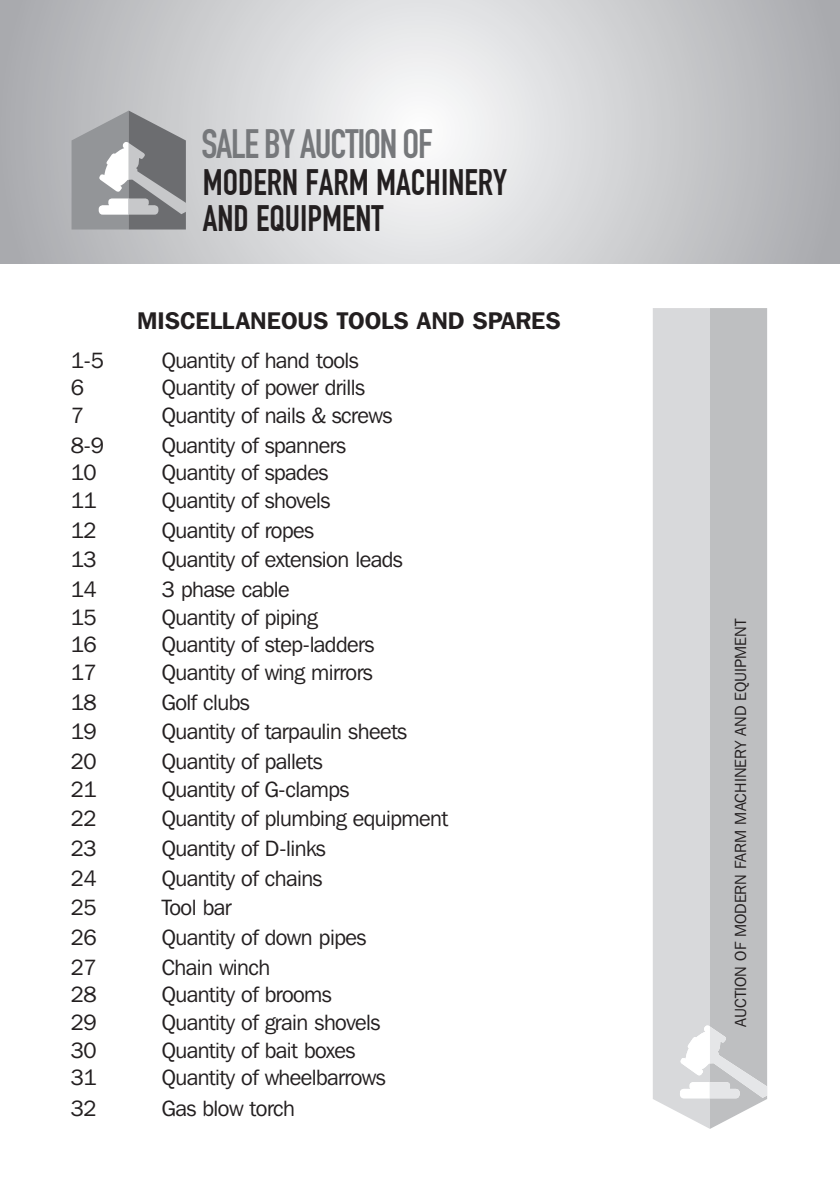
<style>
.page{position:relative;width:840px;height:1191px;background:#fff}
.page>*{position:absolute;margin:0;border:0;box-sizing:border-box;transform-origin:0 0}
.t1{font:700 40.4px "DIN Condensed";letter-spacing:-.03em;color:#76787b}
.t2{font:700 36px/36px "DIN Condensed";color:#231f20}
.t3{font:600 24px "Franklin Gothic IT Cby BT";color:#231f20}
.t4{font:22px "Franklin Gothic IT Cby BT";letter-spacing:-.025em;color:#231f20}
.t5{font:16px "Franklin Gothic IT Cby BT";color:#231f20}
</style>
<div class="page">
<svg style="left:71px;top:111px;width:115px;height:118px;background:#9b9c9f"></svg>
<div style="left:653px;top:308px;width:56px;height:820px;background:#d8d9db"></div>
<div style="left:709px;top:308px;width:57px;height:820px;background:#bebfc1"></div>
<svg style="left:679px;top:1025px;width:87px;height:73px"></svg>
<h1 class="t1" style="left:201px;top:120px;width:233px">SALE BY AUCTION OF</h1>
<h2 class="t2" style="left:203px;top:169px;width:305px">MODERN FARM MACHINERY<br>AND EQUIPMENT</h2>
<p class="t3" style="left:137px;top:312px;width:425px">MISCELLANEOUS TOOLS AND SPARES</p>
<p class="t4" style="left:71px;top:346px;width:34px">1-5</p>
<p class="t4" style="left:162px;top:346px;width:198px">Quantity of hand tools</p>
<p class="t4" style="left:71px;top:374px;width:15px">6</p>
<p class="t4" style="left:162px;top:374px;width:205px">Quantity of power drills</p>
<p class="t4" style="left:71px;top:402px;width:15px">7</p>
<p class="t4" style="left:162px;top:402px;width:232px">Quantity of nails &amp; screws</p>
<p class="t4" style="left:71px;top:431px;width:34px">8-9</p>
<p class="t4" style="left:162px;top:431px;width:186px">Quantity of spanners</p>
<p class="t4" style="left:71px;top:459px;width:27px">10</p>
<p class="t4" style="left:162px;top:459px;width:168px">Quantity of spades</p>
<p class="t4" style="left:71px;top:487px;width:27px">11</p>
<p class="t4" style="left:162px;top:487px;width:170px">Quantity of shovels</p>
<p class="t4" style="left:71px;top:516px;width:27px">12</p>
<p class="t4" style="left:162px;top:516px;width:154px">Quantity of ropes</p>
<p class="t4" style="left:71px;top:546px;width:27px">13</p>
<p class="t4" style="left:162px;top:546px;width:242px">Quantity of extension leads</p>
<p class="t4" style="left:71px;top:576px;width:27px">14</p>
<p class="t4" style="left:162px;top:576px;width:129px">3 phase cable</p>
<p class="t4" style="left:71px;top:603px;width:27px">15</p>
<p class="t4" style="left:162px;top:603px;width:157px">Quantity of piping</p>
<p class="t4" style="left:71px;top:631px;width:27px">16</p>
<p class="t4" style="left:162px;top:631px;width:214px">Quantity of step-ladders</p>
<p class="t4" style="left:71px;top:658px;width:27px">17</p>
<p class="t4" style="left:162px;top:658px;width:213px">Quantity of wing mirrors</p>
<p class="t4" style="left:71px;top:688px;width:27px">18</p>
<p class="t4" style="left:162px;top:688px;width:89px">Golf clubs</p>
<p class="t4" style="left:71px;top:718px;width:27px">19</p>
<p class="t4" style="left:162px;top:718px;width:247px">Quantity of tarpaulin sheets</p>
<p class="t4" style="left:71px;top:747px;width:27px">20</p>
<p class="t4" style="left:162px;top:747px;width:162px">Quantity of pallets</p>
<p class="t4" style="left:71px;top:775px;width:27px">21</p>
<p class="t4" style="left:162px;top:775px;width:189px">Quantity of G-clamps</p>
<p class="t4" style="left:71px;top:805px;width:27px">22</p>
<p class="t4" style="left:162px;top:805px;width:288px">Quantity of plumbing equipment</p>
<p class="t4" style="left:71px;top:834px;width:27px">23</p>
<p class="t4" style="left:162px;top:834px;width:166px">Quantity of D-links</p>
<p class="t4" style="left:71px;top:864px;width:27px">24</p>
<p class="t4" style="left:162px;top:864px;width:162px">Quantity of chains</p>
<p class="t4" style="left:71px;top:894px;width:27px">25</p>
<p class="t4" style="left:162px;top:894px;width:71px">Tool bar</p>
<p class="t4" style="left:71px;top:923px;width:27px">26</p>
<p class="t4" style="left:162px;top:923px;width:206px">Quantity of down pipes</p>
<p class="t4" style="left:71px;top:953px;width:27px">27</p>
<p class="t4" style="left:162px;top:953px;width:110px">Chain winch</p>
<p class="t4" style="left:71px;top:981px;width:27px">28</p>
<p class="t4" style="left:162px;top:981px;width:171px">Quantity of brooms</p>
<p class="t4" style="left:71px;top:1008px;width:27px">29</p>
<p class="t4" style="left:162px;top:1008px;width:220px">Quantity of grain shovels</p>
<p class="t4" style="left:71px;top:1036px;width:27px">30</p>
<p class="t4" style="left:162px;top:1036px;width:195px">Quantity of bait boxes</p>
<p class="t4" style="left:71px;top:1064px;width:27px">31</p>
<p class="t4" style="left:162px;top:1064px;width:225px">Quantity of wheelbarrows</p>
<p class="t4" style="left:71px;top:1094px;width:27px">32</p>
<p class="t4" style="left:162px;top:1094px;width:135px">Gas blow torch</p>
<p class="t5" style="left:730px;top:1026px;width:409px;rotate:-90deg">AUCTION OF MODERN FARM MACHINERY AND EQUIPMENT</p>
</div>
